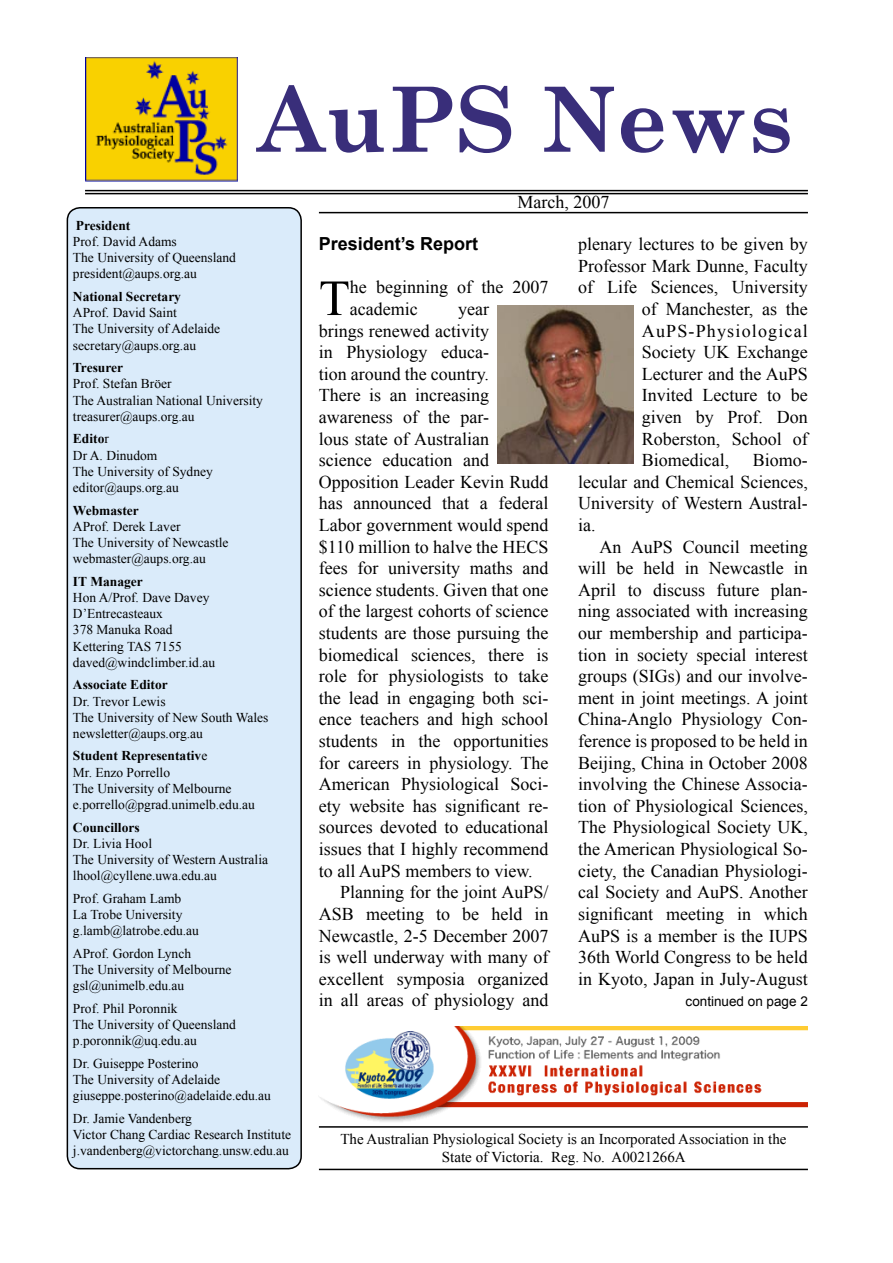
<style>
.page{position:relative;width:893px;height:1263px;background:#fff}
.page>*{position:absolute;margin:0;border:0;box-sizing:border-box;transform-origin:0 0}
.t1{font:700 90px "Century Schoolbook";color:#392e7a}
.t2{font:50.55px "Times New Roman";color:#000}
.t3{font:18px/21.6px "Times New Roman";color:#000;text-align:justify}
.t4{font:18px "Times New Roman";letter-spacing:.065em;color:#000}
.t5{font:700 18px "Arial";color:#000}
.t6{font:15px/18px "Times New Roman";color:#000;text-align:center}
.t7{font:13.5px/16.2px "Times New Roman";color:#000}
.t8{font:700 13.5px "Times New Roman";color:#000}
.t9{font:13.5px "Arial";color:#000}
.s1{font-weight:700}
</style>
<div class="page">
<hr style="left:85px;top:190px;width:723px;height:1px;background:#000">
<hr style="left:85px;top:193px;width:723px;height:1px;background:#000">
<hr style="left:319px;top:212px;width:489px;height:1px;background:#000">
<hr style="left:319px;top:1169px;width:489px;height:1px;background:#000">
<div style="left:66px;top:207px;width:236px;height:962px;background:#daebfa"></div>
<img style="left:85px;top:57px;width:152px;height:124px">
<hr style="left:319px;top:1126px;width:489px;height:2px;background:#000">
<img style="left:497px;top:305px;width:136px;height:158px">
<img style="left:320px;top:1027px;width:488px;height:95px">
<h1 class="t1" style="left:257px;top:65px;width:537px">AuPS News</h1>
<p class="t8" style="left:76px;top:217px;width:56px">President</p>
<p class="t7" style="left:73px;top:233px;width:165px">Prof. David Adams<br>The University of Queensland president@aups.org.au</p>
<p class="t8" style="left:73px;top:289px;width:110px">National Secretary</p>
<p class="t7" style="left:73px;top:304px;width:149px">AProf. David Saint<br>The University of Adelaide secretary@aups.org.au</p>
<p class="t8" style="left:73px;top:360px;width:52px">Tresurer</p>
<p class="t7" style="left:73px;top:375px;width:192px">Prof. Stefan Bröer<br>The Australian National University treasurer@aups.org.au</p>
<p class="t7" style="left:73px;top:430px;width:141px"><span class="s1">Edito</span>r<br>Dr A. Dinudom<br>The University of Sydney editor@aups.org.au</p>
<p class="t8" style="left:73px;top:502px;width:67px">Webmaster</p>
<p class="t7" style="left:73px;top:518px;width:157px">AProf. Derek Laver<br>The University of Newcastle webmaster@aups.org.au</p>
<p class="t8" style="left:73px;top:573px;width:71px">IT Manager</p>
<p class="t7" style="left:73px;top:589px;width:144px">Hon A/Prof. Dave Davey<br>D’Entrecasteaux<br>378 Manuka Road<br>Kettering TAS 7155 daved@windclimber.id.au</p>
<p class="t8" style="left:73px;top:677px;width:96px">Associate Editor</p>
<p class="t7" style="left:73px;top:693px;width:197px">Dr. Trevor Lewis<br>The University of New South Wales newsletter@aups.org.au</p>
<p class="t7" style="left:73px;top:748px;width:183px"><span class="s1">Student Representativ</span>e<br>Mr. Enzo Porrello<br>The University of Melbourne e.porrello@pgrad.unimelb.edu.au</p>
<p class="t8" style="left:73px;top:819px;width:68px">Councillors</p>
<p class="t7" style="left:73px;top:835px;width:197px">Dr. Livia Hool<br>The University of Western Australia lhool@cyllene.uwa.edu.au</p>
<p class="t7" style="left:73px;top:890px;width:128px">Prof. Graham Lamb<br>La Trobe University g.lamb@latrobe.edu.au</p>
<p class="t7" style="left:73px;top:945px;width:160px">AProf. Gordon Lynch<br>The University of Melbourne gsl@unimelb.edu.au</p>
<p class="t7" style="left:73px;top:1000px;width:165px">Prof. Phil Poronnik<br>The University of Queensland p.poronnik@uq.edu.au</p>
<p class="t7" style="left:73px;top:1055px;width:200px">Dr. Guiseppe Posterino<br>The University of Adelaide giuseppe.posterino@adelaide.edu.au</p>
<p class="t7" style="left:73px;top:1110px;width:220px">Dr. Jamie Vandenberg<br>Victor Chang Cardiac Research Institute j.vandenberg@victorchang.unsw.edu.au</p>
<p class="t3" style="left:517px;top:191px;width:93px">March, 2007</p>
<p class="t5" style="left:319px;top:232px;width:161px">President’s Report</p>
<h2 class="t2" style="left:319px;top:269px;width:32px">T</h2>
<p class="t3" style="left:350px;top:276px;width:200px">he beginning of the 2007 academic</p>
<p class="t3" style="left:458px;top:298px;width:32px">year</p>
<p class="t3" style="left:319px;top:320px;width:172px">brings renewed activity</p>
<p class="t3" style="left:319px;top:341px;width:172px">in Physiology educa-</p>
<p class="t3" style="left:319px;top:363px;width:172px">tion around the country.</p>
<p class="t3" style="left:319px;top:384px;width:172px">There is an increasing</p>
<p class="t3" style="left:319px;top:406px;width:172px">awareness of the par-</p>
<p class="t3" style="left:319px;top:428px;width:172px">lous state of Australian</p>
<p class="t3" style="left:319px;top:449px;width:172px">science education and</p>
<p class="t3" style="left:319px;top:471px;width:231px">Opposition Leader Kevin Rudd</p>
<p class="t3" style="left:319px;top:492px;width:231px">has announced that a federal</p>
<p class="t3" style="left:319px;top:514px;width:231px">Labor government would spend</p>
<p class="t3" style="left:319px;top:536px;width:231px">$110 million to halve the HECS</p>
<p class="t3" style="left:319px;top:557px;width:231px">fees for university maths and</p>
<p class="t3" style="left:319px;top:579px;width:231px">science students. Given that one</p>
<p class="t3" style="left:319px;top:600px;width:231px">of the largest cohorts of science</p>
<p class="t3" style="left:319px;top:622px;width:231px">students are those pursuing the</p>
<p class="t3" style="left:319px;top:644px;width:231px">biomedical sciences, there is</p>
<p class="t3" style="left:319px;top:665px;width:231px">role for physiologists to take</p>
<p class="t3" style="left:319px;top:687px;width:231px">the lead in engaging both sci-</p>
<p class="t3" style="left:319px;top:708px;width:231px">ence teachers and high school</p>
<p class="t3" style="left:319px;top:730px;width:231px">students in the opportunities</p>
<p class="t3" style="left:319px;top:752px;width:231px">for careers in physiology. The</p>
<p class="t3" style="left:319px;top:773px;width:231px">American Physiological Soci-</p>
<p class="t3" style="left:319px;top:795px;width:231px">ety website has significant re-</p>
<p class="t3" style="left:319px;top:816px;width:231px">sources devoted to educational</p>
<p class="t3" style="left:319px;top:838px;width:231px">issues that I highly recommend</p>
<p class="t3" style="left:319px;top:860px;width:215px">to all AuPS members to view.</p>
<p class="t3" style="left:340px;top:881px;width:210px">Planning for the joint AuPS/</p>
<p class="t3" style="left:319px;top:903px;width:231px">ASB meeting to be held in</p>
<p class="t3" style="left:319px;top:924px;width:231px">Newcastle, 2-5 December 2007</p>
<p class="t3" style="left:319px;top:946px;width:231px">is well underway with many of</p>
<p class="t3" style="left:319px;top:968px;width:231px">excellent symposia organized</p>
<p class="t3" style="left:319px;top:989px;width:231px">in all areas of physiology and</p>
<p class="t3" style="left:578px;top:233px;width:231px">plenary lectures to be given by</p>
<p class="t3" style="left:578px;top:255px;width:231px">Professor Mark Dunne, Faculty</p>
<p class="t3" style="left:578px;top:276px;width:231px">of Life Sciences, University</p>
<p class="t3" style="left:642px;top:298px;width:167px">of Manchester, as the</p>
<p class="t4" style="left:642px;top:320px;width:167px">AuPS-Physiological</p>
<p class="t3" style="left:642px;top:341px;width:167px">Society UK Exchange</p>
<p class="t3" style="left:642px;top:363px;width:167px">Lecturer and the AuPS</p>
<p class="t3" style="left:642px;top:384px;width:167px">Invited Lecture to be</p>
<p class="t3" style="left:642px;top:406px;width:167px">given by Prof. Don</p>
<p class="t3" style="left:642px;top:428px;width:167px">Roberston, School of</p>
<p class="t3" style="left:642px;top:449px;width:89px">Biomedical,</p>
<p class="t3" style="left:578px;top:449px;width:231px;text-indent:175px">Biomo&shy;lecular and Chemical Sciences, University of Western Austral&shy;ia.</p>
<p class="t3" style="left:578px;top:536px;width:231px;text-indent:21px">An AuPS Council meeting will be held in Newcastle in April to discuss future plan&shy;ning associated with increasing our membership and participa&shy;tion in society special interest groups (SIGs) and our involve&shy;ment in joint meetings. A joint China-Anglo Physiology Con&shy;ference is proposed to be held in Beijing, China in October 2008 involving the Chinese Associa&shy;tion of Physiological Sciences, The Physiological Society UK, the American Physiological So&shy;ciety, the Canadian Physiologi&shy;cal Society and AuPS. Another significant meeting in which AuPS is a member is the IUPS 36th World Congress to be held in Kyoto, Japan in July-August</p>
<p class="t9" style="left:686px;top:993px;width:124px">continued on page 2</p>
<p class="t6" style="left:340px;top:1130px;width:448px">The Australian Physiological Society is an Incorporated Association in the<br>State of Victoria. Reg. No. A0021266A</p>
</div>
